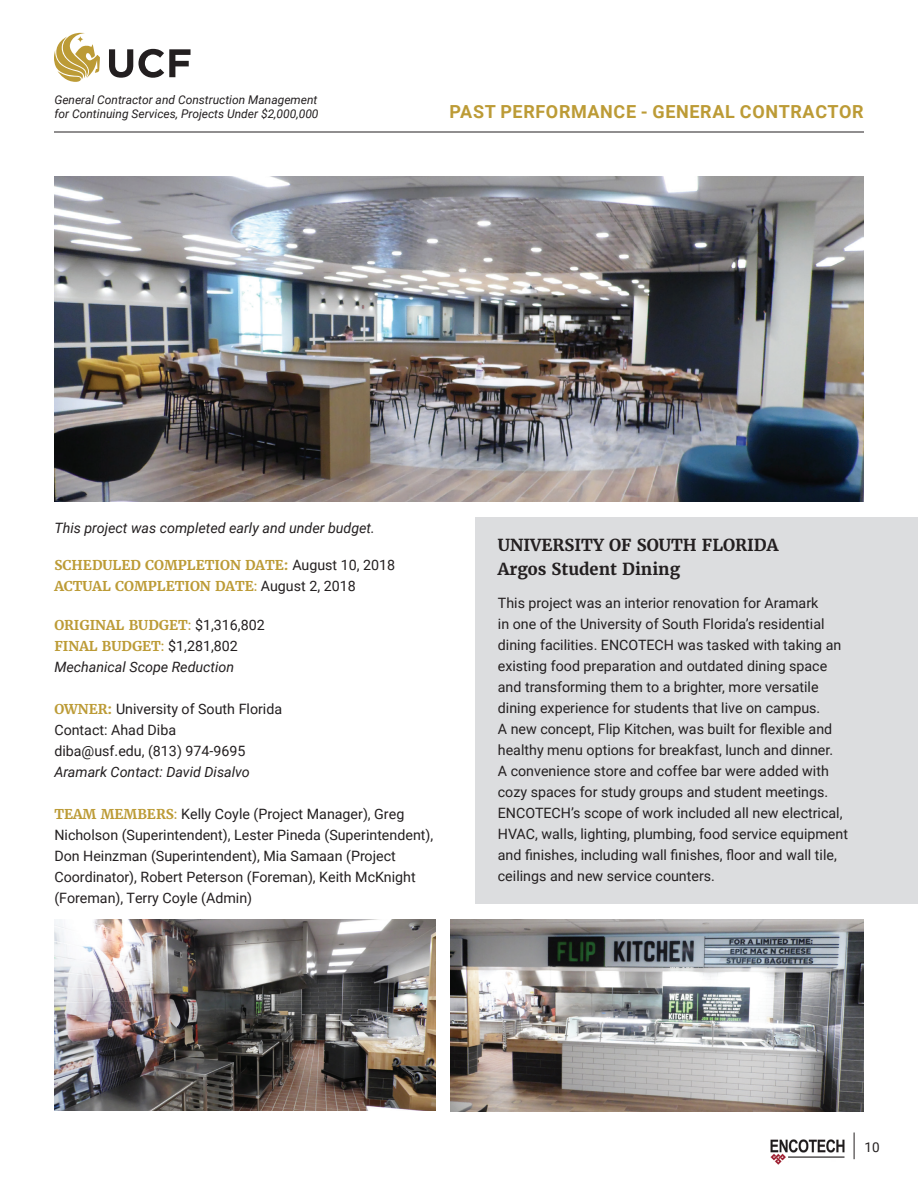
<style>
.page{position:relative;width:918px;height:1188px;background:#fff}
.page>*{position:absolute;margin:0;border:0;box-sizing:border-box;transform-origin:0 0}
.t1{font:700 18px "Roboto";letter-spacing:.035em;color:#bc9b36}
.t2{font:700 16.5px/24px "Merriweather";color:#231f20}
.t3{font:14.25px/21px "Roboto";color:#231f20}
.t4{font:italic 14.25px "Roboto";color:#231f20}
.t5{font:700 13.5px/21px "Merriweather";color:#bc9b36}
.t6{font:13.5px "Roboto";color:#231f20}
.t7{font:italic 12px/14.4px "Roboto";color:#231f20}
.s1{font-family:"Roboto";font-weight:400;font-size:14.25px;color:#231f20}
.s2{font-family:"Roboto";font-weight:500}
.s3{font-family:"Merriweather";font-weight:700;font-size:13.5px;color:#bc9b36}
.s4{font-weight:500;font-size:13.5px;color:#bc9b36}
</style>
<div class="page">
<img style="left:770px;top:1139px;width:75px;height:26px">
<svg style="left:854px;top:1132px;width:1px;height:27px"></svg>
<hr style="left:54px;top:132px;width:810px;height:1px;background:#231f20">
<svg style="left:54px;top:33px;width:46px;height:49px"></svg>
<svg style="left:77px;top:36px;width:7px;height:7px"></svg>
<svg style="left:109px;top:49px;width:82px;height:29px"></svg>
<div style="left:475px;top:517px;width:443px;height:387px;background:#dcdddf"></div>
<img style="left:54px;top:177px;width:810px;height:325px">
<img style="left:54px;top:920px;width:382px;height:190px">
<img style="left:450px;top:920px;width:414px;height:191px">
<p class="t7" style="left:54px;top:92px;width:266px">General Contractor and Construction Management for Continuing Services, Projects Under $2,000,000</p>
<p class="t1" style="left:450px;top:99px;width:416px">PAST PERFORMANCE - GENERAL CONTRACTOR</p>
<p class="t4" style="left:54px;top:518px;width:322px">This project was completed early and under budget.</p>
<p class="t5" style="left:54px;top:554px;width:342px">SCHEDULED COMPLETION DATE: <span class="s1">August 10, 2018<br></span>ACTUAL COMPLETION DATE<span class="s2">:</span> <span class="s1">August 2, 2018</span></p>
<p class="t5" style="left:54px;top:614px;width:212px">ORIGINAL BUDGET<span class="s2">:</span> <span class="s1">$1,316,802<br></span>FINAL BUDGET<span class="s2">:</span> <span class="s1">$1,281,802</span></p>
<p class="t4" style="left:54px;top:657px;width:181px">Mechanical Scope Reduction</p>
<p class="t3" style="left:54px;top:698px;width:229px"><span class="s3">OWNER:</span> University of South Florida<br>Contact: Ahad Diba<br>diba@usf.edu, (813) 974-9695</p>
<p class="t4" style="left:54px;top:762px;width:197px">Aramark Contact: David Disalvo</p>
<p class="t3" style="left:54px;top:803px;width:380px"><span class="s3">TEAM MEMBERS</span><span class="s4">:</span> Kelly Coyle (Project Manager), Greg Nicholson (Superintendent), Lester Pineda (Superintendent), Don Heinzman (Superintendent), Mia Samaan (Project Coordinator), Robert Peterson (Foreman), Keith McKnight (Foreman), Terry Coyle (Admin)</p>
<p class="t2" style="left:498px;top:533px;width:282px">UNIVERSITY OF SOUTH FLORIDA<br>Argos Student Dining</p>
<p class="t3" style="left:498px;top:592px;width:352px">This project was an interior renovation for Aramark<br>in one of the University of South Florida’s residential dining facilities. ENCOTECH was tasked with taking an existing food preparation and outdated dining space and transforming them to a brighter, more versatile dining experience for students that live on campus.<br>A new concept, Flip Kitchen, was built for flexible and healthy menu options for breakfast, lunch and dinner.<br>A convenience store and coffee bar were added with cozy spaces for study groups and student meetings.<br>ENCOTECH’s scope of work included all new electrical, HVAC, walls, lighting, plumbing, food service equipment and finishes, including wall finishes, floor and wall tile, ceilings and new service counters.</p>
<p class="t6" style="left:865px;top:1138px;width:17px">10</p>
</div>
